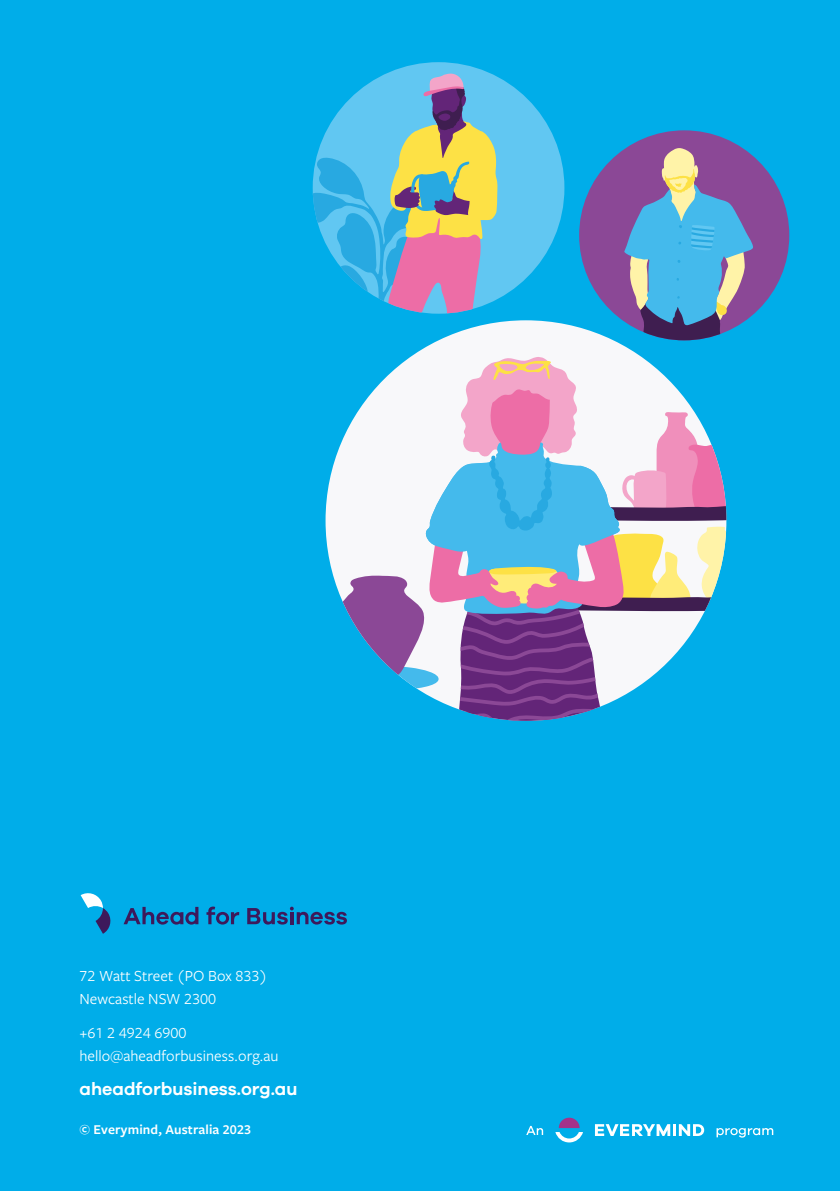
<style>
.page{position:relative;width:840px;height:1191px;background:#fff}
.page>*{position:absolute;margin:0;border:0;box-sizing:border-box;transform-origin:0 0}
.t1{font:600 18px "Galano Grotesque";color:#fff}
.t2{font:16px/23px "Freight Sans Pro";color:#fff}
.t3{font:600 14px "Freight Sans Pro";letter-spacing:.01em;color:#fff}
</style>
<div class="page">
<div style="left:0;top:0;width:839px;height:1191px;background:#00ade9"></div>
<svg style="left:526px;top:1125px;width:17px;height:10px"></svg>
<svg style="left:595px;top:1124px;width:108px;height:12px"></svg>
<svg style="left:555px;top:1117px;width:27px;height:25px"></svg>
<svg style="left:716px;top:1128px;width:56px;height:9px"></svg>
<svg style="left:123px;top:906px;width:116px;height:18px"></svg>
<svg style="left:81px;top:894px;width:30px;height:39px"></svg>
<svg style="left:247px;top:906px;width:98px;height:18px"></svg>
<div style="left:312px;top:62px;width:252px;height:252px;background:#61c7f2;border-radius:50%"></div>
<svg style="left:312px;top:73px;width:185px;height:241px"></svg>
<div style="left:325px;top:320px;width:401px;height:401px;background:#f8f8fa;border-radius:50%"></div>
<svg style="left:325px;top:357px;width:401px;height:364px"></svg>
<div style="left:579px;top:130px;width:209px;height:210px;background:#8b4896;border-radius:50%"></div>
<svg style="left:624px;top:148px;width:128px;height:192px"></svg>
<p class="t2" style="left:79px;top:963px;width:189px">72 Watt Street (PO Box 833)<br>Newcastle NSW 2300</p>
<p class="t2" style="left:79px;top:1020px;width:200px">+61 2 4924 6900 hello@aheadforbusiness.org.au</p>
<p class="t1" style="left:79px;top:1078px;width:219px">aheadforbusiness.org.au</p>
<p class="t3" style="left:79px;top:1120px;width:173px">© Everymind, Australia 2023</p>
</div>
